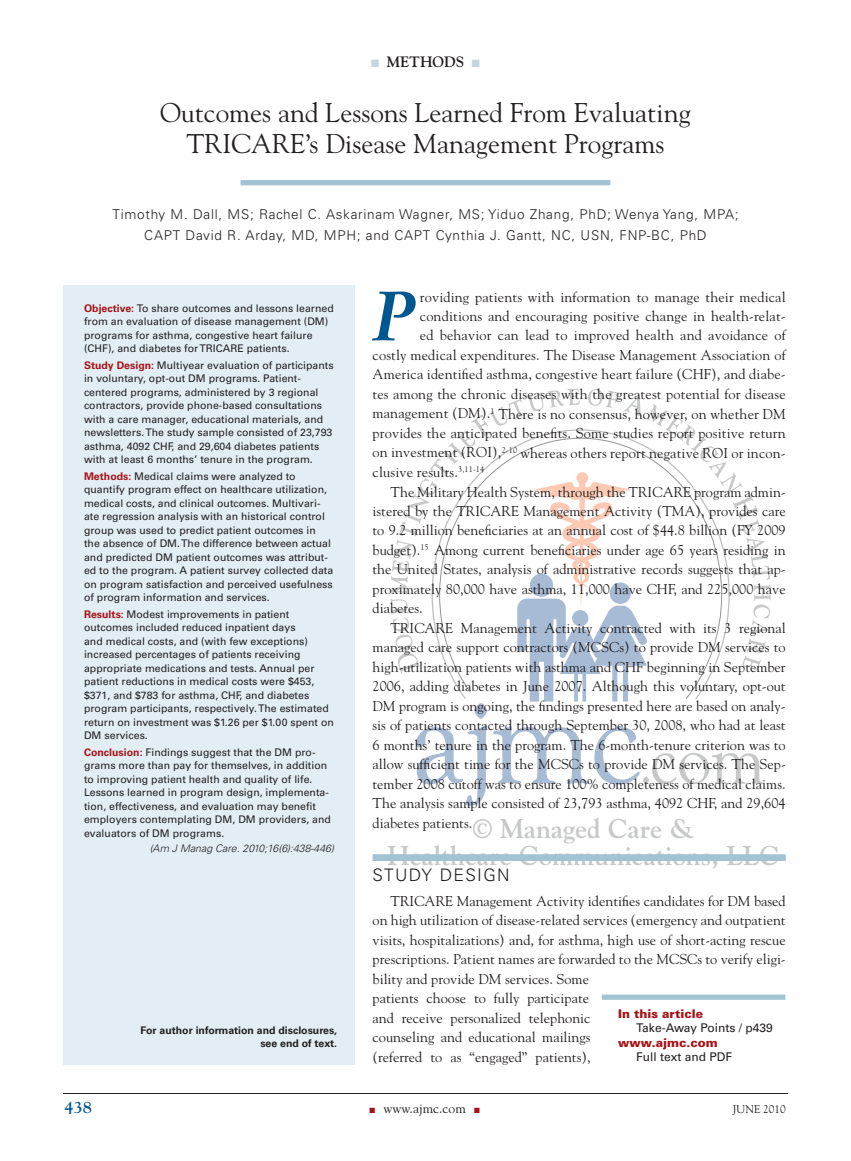
<style>
.page{position:relative;width:851px;height:1161px;background:#fff}
.page>*{position:absolute;margin:0;border:0;box-sizing:border-box;transform-origin:0 0}
.t1{font:70.05px "Sabon Bold Italic Os F";color:#00578f}
.t2{font:27px/31.5px "Goudy";color:#231f20;text-align:center}
.t3{font:700 27px/27px "Goudy";color:#c7c8c8;text-align:center}
.t4{font:300 17.25px "Univers";letter-spacing:.075em;color:#231f20}
.t5{font:700 16.5px "Goudy";color:#00578f}
.t6{font:700 15px "Goudy";color:#231f20}
.t7{font:14.25px/19.5px "Goudy";color:#231f20}
.t8{font:300 13.5px/21px "Univers";letter-spacing:.055em;color:#231f20;text-align:center}
.t9{font:13.5px "Goudy";color:#231f20}
.t10{font:12px "Univers";color:#231f20}
.t11{font:900 12px "Univers";color:#a61216}
.t12{font:11.25px "Goudy";color:#231f20}
.t13{font:10.5px/13.5px "Univers";color:#231f20}
.t14{font:700 10.5px/12.6px "Univers";color:#231f20;text-align:right}
.t15{font:italic 300 10.5px "Univers";color:#231f20}
.s1{color:#c2d6e1}
.s2{font-weight:700;color:#a61216}
.s3{color:#a61216}
</style>
<div class="page">
<hr style="left:63px;top:1093px;width:725px;height:1px;background:#231f20">
<div style="left:63px;top:285px;width:291px;height:780px;background:#e2eef4"></div>
<svg style="left:390px;top:388px;width:380px;height:418px"></svg>
<div style="left:372px;top:854px;width:413px;height:7px;background:#a1c3d3"></div>
<div style="left:240px;top:180px;width:370px;height:5px;background:#a1c3d3"></div>
<div style="left:601px;top:995px;width:184px;height:5px;background:#a1c3d3"></div>
<p class="t6" style="left:371px;top:53px;width:110px"><span class="s1">■</span> methods <span class="s1">■</span></p>
<h2 class="t2" style="left:160px;top:96px;width:532px">Outcomes and Lessons Learned From Evaluating<br>TRICARE’s Disease Management Programs</h2>
<p class="t8" style="left:112px;top:204px;width:627px">Timothy M. Dall, MS; Rachel C. Askarinam Wagner, MS; Yiduo Zhang, PhD; Wenya Yang, MPA;<br>CAPT David R. Arday, MD, MPH; and CAPT Cynthia J. Gantt, NC, USN, FNP-BC, PhD</p>
<p class="t13" style="left:84px;top:301px;width:251px"><span class="s2">Objective:</span> To share outcomes and lessons learned from an evaluation of disease management (DM) programs for asthma, congestive heart failure (CHF), and diabetes for TRICARE patients.</p>
<p class="t13" style="left:84px;top:358px;width:251px"><span class="s2">Study Design:</span> Multiyear evaluation of participants in voluntary, opt-out DM programs. Patient&shy;centered programs, administered by 3 regional contractors, provide phone-based consultations with a care manager, educational materials, and newsletters. The study sample consisted of 23,793 asthma, 4092 CHF, and 29,604 diabetes patients with at least 6 months’ tenure in the program.</p>
<p class="t13" style="left:84px;top:469px;width:251px"><span class="s2">Methods:</span> Medical claims were analyzed to quantify program effect on healthcare utilization, medical costs, and clinical outcomes. Multivari&shy;ate regression analysis with an historical control group was used to predict patient outcomes in the absence of DM. The difference between actual and predicted DM patient outcomes was attribut&shy;ed to the program. A patient survey collected data on program satisfaction and perceived usefulness of program information and services.</p>
<p class="t13" style="left:84px;top:607px;width:251px"><span class="s2">Results:</span> Modest improvements in patient outcomes included reduced inpatient days<br>and medical costs, and (with few exceptions) increased percentages of patients receiving appropriate medications and tests. Annual per patient reductions in medical costs were $453, $371, and $783 for asthma, CHF, and diabetes program participants, respectively. The estimated return on investment was $1.26 per $1.00 spent on DM services.</p>
<p class="t13" style="left:84px;top:745px;width:248px"><span class="s2">Conclusion:</span> Findings suggest that the DM pro&shy;grams more than pay for themselves, in addition to improving patient health and quality of life.<br>Lessons learned in program design, implementa&shy;tion, effectiveness, and evaluation may benefit employers contemplating DM, DM providers, and evaluators of DM programs.</p>
<p class="t15" style="left:150px;top:842px;width:186px">(Am J Manag Care. 2010;16(6):438-446)</p>
<p class="t14" style="left:140px;top:1024px;width:198px">For author information and disclosures, see end of text.</p>
<h1 class="t1" style="left:372px;top:274px;width:43px">P</h1>
<p class="t7" style="left:420px;top:287px;width:367px">roviding patients with information to manage their medical</p>
<p class="t7" style="left:420px;top:306px;width:367px">conditions and encouraging positive change in health-relat-</p>
<p class="t7" style="left:420px;top:326px;width:367px">ed behavior can lead to improved health and avoidance of</p>
<p class="t7" style="left:372px;top:345px;width:414px">costly medical expenditures. The Disease Management Association of</p>
<p class="t7" style="left:372px;top:365px;width:414px">America identified asthma, congestive heart failure (CHF), and diabe-</p>
<p class="t7" style="left:372px;top:384px;width:414px">tes among the chronic diseases with the greatest potential for disease</p>
<p class="t7" style="left:372px;top:404px;width:414px">management (DM).<sup>1</sup> There is no consensus, however, on whether DM</p>
<p class="t7" style="left:372px;top:423px;width:414px">provides the anticipated benefits. Some studies report positive return</p>
<p class="t7" style="left:372px;top:443px;width:414px">on investment (ROI),<sup>2-10</sup> whereas others report negative ROI or incon-</p>
<p class="t7" style="left:372px;top:462px;width:113px">clusive results.<sup>3,11-14</sup></p>
<p class="t7" style="left:390px;top:482px;width:396px">The Military Health System, through the TRICARE program admin-</p>
<p class="t7" style="left:372px;top:501px;width:414px">istered by the TRICARE Management Activity (TMA), provides care</p>
<p class="t7" style="left:372px;top:521px;width:414px">to 9.2 million beneficiaries at an annual cost of $44.8 billion (FY 2009</p>
<p class="t7" style="left:372px;top:540px;width:414px">budget).<sup>15</sup> Among current beneficiaries under age 65 years residing in</p>
<p class="t7" style="left:372px;top:560px;width:414px">the United States, analysis of administrative records suggests that ap-</p>
<p class="t7" style="left:372px;top:579px;width:414px">proximately 80,000 have asthma, 11,000 have CHF, and 225,000 have</p>
<p class="t7" style="left:372px;top:599px;width:52px">diabetes.</p>
<p class="t7" style="left:390px;top:618px;width:396px">TRICARE Management Activity contracted with its 3 regional</p>
<p class="t7" style="left:372px;top:638px;width:414px">managed care support contractors (MCSCs) to provide DM services to</p>
<p class="t7" style="left:372px;top:657px;width:414px">high-utilization patients with asthma and CHF beginning in September</p>
<p class="t7" style="left:372px;top:677px;width:414px">2006, adding diabetes in June 2007. Although this voluntary, opt-out</p>
<p class="t7" style="left:372px;top:696px;width:414px">DM program is ongoing, the findings presented here are based on analy-</p>
<p class="t7" style="left:372px;top:716px;width:414px">sis of patients contacted through September 30, 2008, who had at least</p>
<p class="t7" style="left:372px;top:735px;width:414px">6 months’ tenure in the program. The 6-month-tenure criterion was to</p>
<p class="t7" style="left:372px;top:755px;width:414px">allow sufficient time for the MCSCs to provide DM services. The Sep-</p>
<p class="t7" style="left:372px;top:774px;width:414px">tember 2008 cutoff was to ensure 100% completeness of medical claims.</p>
<p class="t7" style="left:372px;top:794px;width:414px">The analysis sample consisted of 23,793 asthma, 4092 CHF, and 29,604</p>
<p class="t7" style="left:372px;top:813px;width:101px">diabetes patients.</p>
<p class="t4" style="left:372px;top:864px;width:138px">STUDY DESIGN</p>
<p class="t7" style="left:372px;top:891px;width:414px;text-indent:18px">TRICARE Management Activity identifies candidates for DM based on high utilization of disease-related services (emergency and outpatient visits, hospitalizations) and, for asthma, high use of short-acting rescue prescriptions. Patient names are forwarded to the MCSCs to verify eligi&shy;bility and provide DM services. Some<br>patients choose to fully participate<br>and receive personalized telephonic<br>counseling and educational mailings<br>(referred to as “engaged” patients),</p>
<h2 class="t3" style="left:387px;top:815px;width:393px">© Managed Care &amp;<br>Healthcare Communications, LLC</h2>
<p class="t11" style="left:618px;top:1006px;width:86px">In this article</p>
<p class="t10" style="left:636px;top:1021px;width:138px">Take-Away Points / p439</p>
<p class="t11" style="left:618px;top:1035px;width:101px">www.ajmc.com</p>
<p class="t10" style="left:636px;top:1050px;width:97px">Full text and PDF</p>
<p class="t5" style="left:64px;top:1097px;width:29px">438</p>
<p class="t9" style="left:369px;top:1100px;width:112px"><span class="s3">■</span> www.ajmc.com <span class="s3">■</span></p>
<p class="t12" style="left:732px;top:1102px;width:54px">june 2010</p>
</div>
